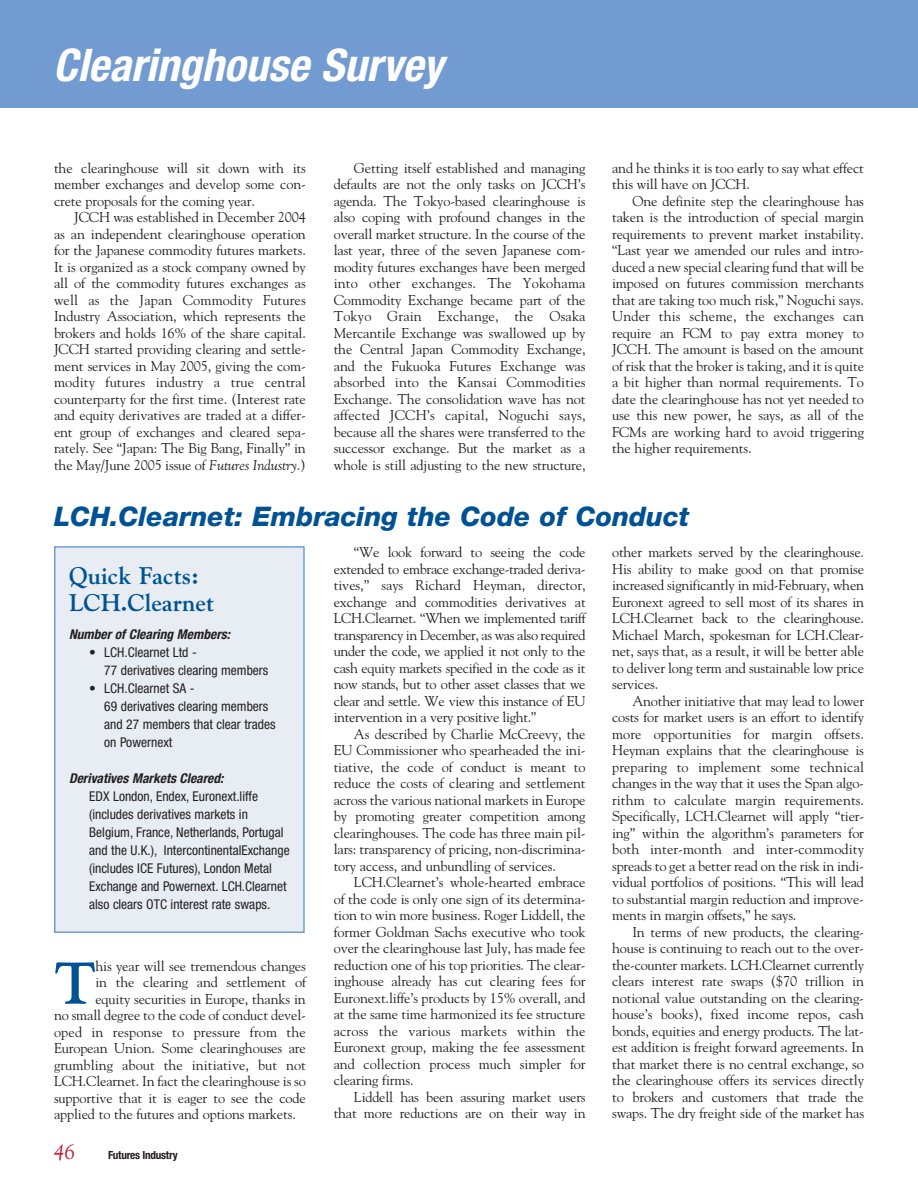
<style>
.page{position:relative;width:918px;height:1188px;background:#fff}
.page>*{position:absolute;margin:0;border:0;box-sizing:border-box;transform-origin:0 0}
.t1{font:700 58.5px "Goudy Std";color:#005294}
.t2{font:italic 700 condensed 45px "Helvetica Neue LT Std";color:#fff}
.t3{font:italic 800 27px "Helvetica Neue LT Std";color:#005294}
.t4{font:700 24px/27px "Goudy Std";color:#005294}
.t5{font:italic 21px "Goudy Std";color:#c3102f}
.t6{font:14.25px/16.5px "Goudy Std";letter-spacing:-.01em;color:#231f20;text-align:justify}
.t7{font:14.25px "Goudy Std";letter-spacing:.01em;color:#231f20}
.t8{font:condensed 13.5px/18px "Helvetica Neue LT Std";color:#231f20}
.t9{font:italic 700 condensed 13.5px "Helvetica Neue LT Std";color:#231f20}
.t10{font:700 condensed 11.25px "Helvetica Neue LT Std";letter-spacing:-.025em;color:#231f20}
.s1{font-style:italic}
</style>
<div class="page">
<div style="left:0;top:0;width:918px;height:108px;background:#729cd1"></div>
<div style="left:55px;top:547px;width:249px;height:385px;background:#e7edf2"></div>
<div style="left:54px;top:546px;width:251px;height:387px;border:2px solid #729cd1"></div>
<h2 class="t2" style="left:53px;top:49px;width:391px">Clearinghouse Survey</h2>
<p class="t6" style="left:54px;top:159px;width:253px">the clearinghouse will sit down with its member exchanges and develop some con&shy;crete proposals for the coming year.</p>
<p class="t6" style="left:54px;top:209px;width:253px;text-indent:20px">JCCH was established in December 2004 as an independent clearinghouse operation for the Japanese commodity futures markets.<br>It is organized as a stock company owned by all of the commodity futures exchanges as well as the Japan Commodity Futures Industry Association, which represents the brokers and holds 16% of the share capital.<br>JCCH started providing clearing and settle&shy;ment services in May 2005, giving the com&shy;modity futures industry a true central counterparty for the first time. (Interest rate and equity derivatives are traded at a differ&shy;ent group of exchanges and cleared sepa&shy;rately. See “Japan: The Big Bang, Finally” in the May/June 2005 issue of <span class="s1">Futures Industry</span>.)</p>
<p class="t6" style="left:334px;top:159px;width:253px;text-indent:20px">Getting itself established and managing defaults are not the only tasks on JCCH’s agenda. The Tokyo-based clearinghouse is also coping with profound changes in the overall market structure. In the course of the last year, three of the seven Japanese com&shy;modity futures exchanges have been merged into other exchanges. The Yokohama Commodity Exchange became part of the Tokyo Grain Exchange, the Osaka Mercantile Exchange was swallowed up by the Central Japan Commodity Exchange, and the Fukuoka Futures Exchange was absorbed into the Kansai Commodities Exchange. The consolidation wave has not affected JCCH’s capital, Noguchi says, because all the shares were transferred to the successor exchange. But the market as a whole is still adjusting to the new structure,</p>
<p class="t6" style="left:612px;top:159px;width:253px">and he thinks it is too early to say what effect this will have on JCCH.</p>
<p class="t6" style="left:612px;top:192px;width:253px;text-indent:20px">One definite step the clearinghouse has taken is the introduction of special margin requirements to prevent market instability. “Last year we amended our rules and intro&shy;duced a new special clearing fund that will be imposed on futures commission merchants that are taking too much risk,” Noguchi says.<br>Under this scheme, the exchanges can require an FCM to pay extra money to JCCH. The amount is based on the amount of risk that the broker is taking, and it is quite a bit higher than normal requirements. To date the clearinghouse has not yet needed to use this new power, he says, as all of the FCMs are working hard to avoid triggering the higher requirements.</p>
<h3 class="t3" style="left:54px;top:506px;width:637px">LCH.Clearnet: Embracing the Code of Conduct</h3>
<h3 class="t4" style="left:69px;top:562px;width:147px">Quick Facts:<br>LCH.Clearnet</h3>
<p class="t9" style="left:69px;top:630px;width:163px">Number of Clearing Members:</p>
<p class="t8" style="left:104px;top:645px;width:166px;text-indent:-15px">• LCH.Clearnet Ltd -<br>77 derivatives clearing members</p>
<p class="t8" style="left:104px;top:681px;width:173px;text-indent:-15px">• LCH.Clearnet SA -<br>69 derivatives clearing members and 27 members that clear trades on Powernext</p>
<p class="t9" style="left:69px;top:774px;width:156px">Derivatives Markets Cleared:</p>
<p class="t8" style="left:89px;top:789px;width:202px">EDX London, Endex, Euronext.liffe (includes derivatives markets in Belgium, France, Netherlands, Portugal and the U.K.), IntercontinentalExchange (includes ICE Futures), London Metal Exchange and Powernext. LCH.Clearnet also clears OTC interest rate swaps.</p>
<p class="t6" style="left:612px;top:544px;width:253px">other markets served by the clearinghouse.<br>His ability to make good on that promise increased significantly in mid-February, when Euronext agreed to sell most of its shares in LCH.Clearnet back to the clearinghouse.<br>Michael March, spokesman for LCH.Clear&shy;net, says that, as a result, it will be better able to deliver long term and sustainable low price services.</p>
<p class="t6" style="left:612px;top:693px;width:254px;text-indent:20px">Another initiative that may lead to lower costs for market users is an effort to identify more opportunities for margin offsets.<br>Heyman explains that the clearinghouse is preparing to implement some technical changes in the way that it uses the Span algo&shy;rithm to calculate margin requirements.<br>Specifically, LCH.Clearnet will apply “tier&shy;ing” within the algorithm’s parameters for both inter-month and inter-commodity spreads to get a better read on the risk in indi&shy;vidual portfolios of positions. “This will lead to substantial margin reduction and improve&shy;ments in margin offsets,” he says.</p>
<p class="t6" style="left:612px;top:924px;width:253px;text-indent:20px">In terms of new products, the clearing&shy;house is continuing to reach out to the over&shy;the-counter markets. LCH.Clearnet currently clears interest rate swaps ($70 trillion in notional value outstanding on the clearing&shy;house’s books), fixed income repos, cash bonds, equities and energy products. The lat&shy;est addition is freight forward agreements. In that market there is no central exchange, so the clearinghouse offers its services directly to brokers and customers that trade the swaps. The dry freight side of the market has</p>
<p class="t6" style="left:334px;top:544px;width:254px;text-indent:20px">“We look forward to seeing the code extended to embrace exchange-traded deriva&shy;tives,” says Richard Heyman, director, exchange and commodities derivatives at LCH.Clearnet. “When we implemented tariff transparency in December, as was also required under the code, we applied it not only to the cash equity markets specified in the code as it now stands, but to other asset classes that we clear and settle. We view this instance of EU intervention in a very positive light.”</p>
<p class="t6" style="left:334px;top:726px;width:253px;text-indent:20px">As described by Charlie McCreevy, the EU Commissioner who spearheaded the ini&shy;tiative, the code of conduct is meant to reduce the costs of clearing and settlement across the various national markets in Europe by promoting greater competition among clearinghouses. The code has three main pil&shy;lars: transparency of pricing, non-discrimina&shy;tory access, and unbundling of services.</p>
<p class="t6" style="left:334px;top:874px;width:254px;text-indent:20px">LCH.Clearnet’s whole-hearted embrace of the code is only one sign of its determina&shy;tion to win more business. Roger Liddell, the former Goldman Sachs executive who took over the clearinghouse last July, has made fee reduction one of his top priorities. The clear&shy;inghouse already has cut clearing fees for Euronext.liffe’s products by 15% overall, and at the same time harmonized its fee structure across the various markets within the Euronext group, making the fee assessment and collection process much simpler for clearing firms.</p>
<p class="t6" style="left:334px;top:1089px;width:253px;text-align:right">Liddell has been assuring market users that more reductions are on their way in</p>
<h1 class="t1" style="left:54px;top:949px;width:44px">T</h1>
<p class="t6" style="left:95px;top:957px;width:212px">his year will see tremendous changes</p>
<p class="t6" style="left:95px;top:974px;width:212px">in the clearing and settlement of</p>
<p class="t6" style="left:95px;top:990px;width:212px">equity securities in Europe, thanks in</p>
<p class="t6" style="left:54px;top:1007px;width:253px">no small degree to the code of conduct devel-</p>
<p class="t7" style="left:54px;top:1023px;width:253px">oped in response to pressure from the</p>
<p class="t6" style="left:54px;top:1040px;width:253px">European Union. Some clearinghouses are</p>
<p class="t6" style="left:54px;top:1056px;width:254px">grumbling about the initiative, but not</p>
<p class="t6" style="left:54px;top:1073px;width:253px">LCH.Clearnet. In fact the clearinghouse is so</p>
<p class="t6" style="left:54px;top:1089px;width:253px">supportive that it is eager to see the code</p>
<p class="t6" style="left:54px;top:1106px;width:243px">applied to the futures and options markets.</p>
<h3 class="t5" style="left:54px;top:1140px;width:22px">46</h3>
<p class="t10" style="left:108px;top:1151px;width:71px">Futures Industry</p>
</div>
